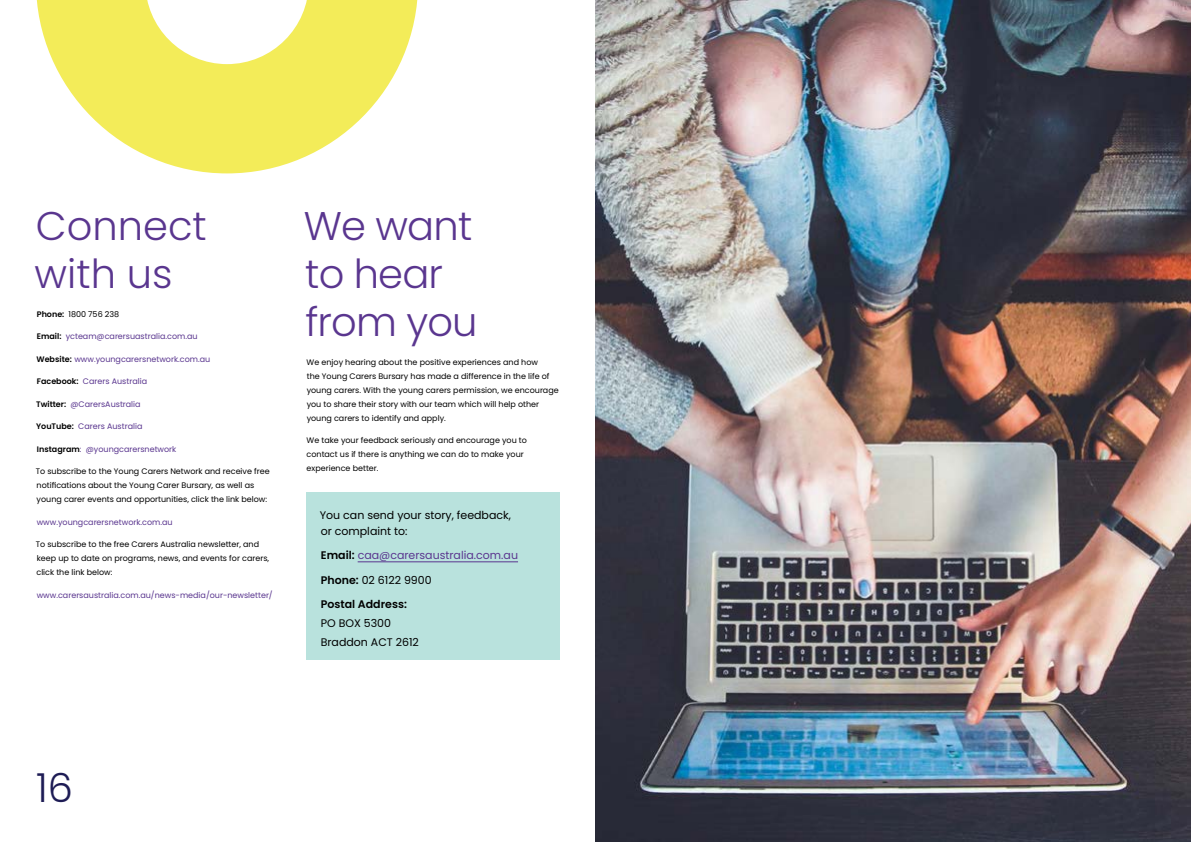
<style>
.page{position:relative;width:1191px;height:842px;background:#fff}
.page>*{position:absolute;margin:0;border:0;box-sizing:border-box;transform-origin:0 0}
.t1{font:300 40px/48px "Poppins";letter-spacing:-.02em;color:#5a368f}
.t2{font:300 40px/48px "Poppins";color:#5a368f}
.t3{font:300 40px "Poppins";color:#1e1c55}
.t4{font:11px/16px "Poppins";color:#000}
.t5{font:11px "Poppins";color:#5a368f}
.t6{font:600 11px "Poppins";color:#000}
.t7{font:8px/14px "Poppins";color:#000}
.t8{font:8px "Poppins";color:#5a368f}
.s1{font-weight:600}
.s2{font-weight:600;color:#000}
</style>
<div class="page">
<svg style="left:36px;top:0;width:382px;height:173px;fill:#f3ec59"></svg>
<div style="left:306px;top:493px;width:253px;height:167px;background:#b9e2dd"></div>
<hr style="left:358px;top:562px;width:160px;height:1px;background:#5a368f">
<img style="left:595px;top:0;width:596px;height:842px">
<h1 class="t2" style="left:35px;top:203px;width:174px">Connect with us</h1>
<p class="t7" style="left:37px;top:307px;width:84px"><span class="s1">Phone:</span> 1800 756 238</p>
<p class="t8" style="left:37px;top:332px;width:162px"><span class="s2">Email:</span> ycteam@carersuastralia.com.au</p>
<p class="t8" style="left:37px;top:354px;width:175px"><span class="s2">Website:</span> www.youngcarersnetwork.com.au</p>
<p class="t8" style="left:37px;top:377px;width:112px"><span class="s2">Facebook:</span> Carers Australia</p>
<p class="t8" style="left:36px;top:399px;width:106px"><span class="s2">Twitter:</span> @CarersAustralia</p>
<p class="t8" style="left:36px;top:422px;width:108px"><span class="s2">YouTube:</span> Carers Australia</p>
<p class="t8" style="left:37px;top:444px;width:141px"><span class="s2">Instagram</span>: @youngcarersnetwork</p>
<p class="t7" style="left:36px;top:464px;width:235px">To subscribe to the Young Carers Network and receive free notifications about the Young Carer Bursary, as well as young carer events and opportunities, click the link below:</p>
<p class="t8" style="left:37px;top:517px;width:137px">www.youngcarersnetwork.com.au</p>
<p class="t7" style="left:36px;top:537px;width:235px">To subscribe to the free Carers Australia newsletter, and keep up to date on programs, news, and events for carers, click the link below:</p>
<p class="t8" style="left:37px;top:590px;width:237px">www.carersaustralia.com.au/news-media/our-newsletter/</p>
<h1 class="t1" style="left:304px;top:203px;width:175px">We want to hear from you</h1>
<p class="t7" style="left:306px;top:355px;width:254px">We enjoy hearing about the positive experiences and how<br>the Young Carers Bursary has made a difference in the life of young carers. With the young carers permission, we encourage you to share their story with our team which will help other young carers to identify and apply.</p>
<p class="t7" style="left:306px;top:433px;width:222px">We take your feedback seriously and encourage you to contact us if there is anything we can do to make your experience better.</p>
<h2 class="t4" style="left:320px;top:507px;width:193px">You can send your story, feedback, or complaint to:</h2>
<h2 class="t5" style="left:321px;top:549px;width:199px"><span class="s2">Email:</span> caa@carersaustralia.com.au</h2>
<h2 class="t4" style="left:321px;top:572px;width:112px"><span class="s1">Phone:</span> 02 6122 9900</h2>
<h2 class="t6" style="left:321px;top:598px;width:88px">Postal Address:</h2>
<h2 class="t4" style="left:321px;top:614px;width:100px;line-height:18.8px">PO BOX 5300<br>Braddon ACT 2612</h2>
<h1 class="t3" style="left:36px;top:764px;width:38px">16</h1>
</div>
